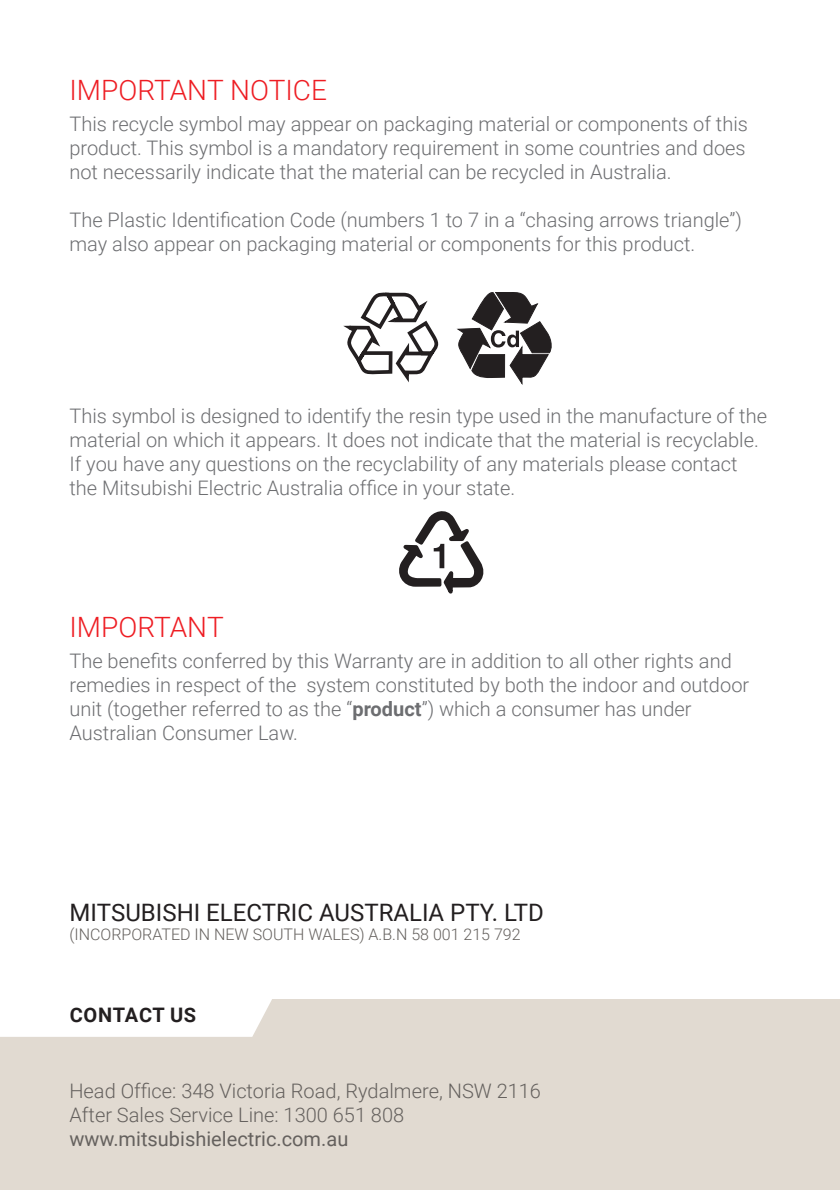
<style>
.page{position:relative;width:840px;height:1191px;background:#fff}
.page>*{position:absolute;margin:0;border:0;box-sizing:border-box;transform-origin:0 0}
.t1{font:300 28px "Roboto";color:#ee1d23}
.t2{font:24px "Roboto";color:#231f20}
.t3{font:300 20px/24px "Roboto";color:#6d6e71}
.t4{font:300 20px/24px "Roboto";color:#65615e}
.t5{font:20px "Roboto";color:#65615e}
.t6{font:700 20px "Roboto";letter-spacing:.035em;color:#231f20}
.t7{font:300 16px "Roboto";color:#65615e}
.s1{font-weight:700}
</style>
<div class="page">
<svg style="left:456px;top:292px;width:95px;height:92px"></svg>
<svg style="left:343px;top:292px;width:95px;height:91px"></svg>
<svg style="left:399px;top:511px;width:85px;height:82px"></svg>
<div style="left:0;top:999px;width:839px;height:191px;background:#e1dad1"></div>
<div style="left:0;top:999px;width:272px;height:37px;background:#fff"></div>
<h1 class="t1" style="left:69px;top:79px;width:259px">IMPORTANT NOTICE</h1>
<p class="t3" style="left:69px;top:114px;width:679px;text-align:justify">This recycle symbol may appear on packaging material or components of this product. This symbol is a mandatory requirement in some countries and does not necessarily indicate that the material can be recycled in Australia.</p>
<p class="t3" style="left:69px;top:207px;width:673px">The Plastic Identification Code (numbers 1 to 7 in a “chasing arrows triangle”) may also appear on packaging material or components for this product.</p>
<p class="t3" style="left:69px;top:406px;width:698px">This symbol is designed to identify the resin type used in the manufacture of the material on which it appears. It does not indicate that the material is recyclable.<br>If you have any questions on the recyclability of any materials please contact the Mitsubishi Electric Australia office in your state.</p>
<h1 class="t1" style="left:69px;top:615px;width:156px">IMPORTANT</h1>
<p class="t3" style="left:69px;top:647px;width:681px">The benefits conferred by this Warranty are in addition to all other rights and remedies in respect of the system constituted by both the indoor and outdoor unit (together referred to as the “<span class="s1">product</span>”) which a consumer has under Australian Consumer Law.</p>
<p class="t2" style="left:69px;top:902px;width:476px">MITSUBISHI ELECTRIC AUSTRALIA PTY. LTD</p>
<p class="t7" style="left:69px;top:923px;width:452px">(INCORPORATED IN NEW SOUTH WALES) A.B.N 58 001 215 792</p>
<p class="t6" style="left:70px;top:1006px;width:128px">CONTACT US</p>
<p class="t4" style="left:69px;top:1078px;width:473px">Head Office: 348 Victoria Road, Rydalmere, NSW 2116<br>After Sales Service Line: 1300 651 808</p>
<p class="t5" style="left:69px;top:1130px;width:280px">www.mitsubishielectric.com.au</p>
</div>
